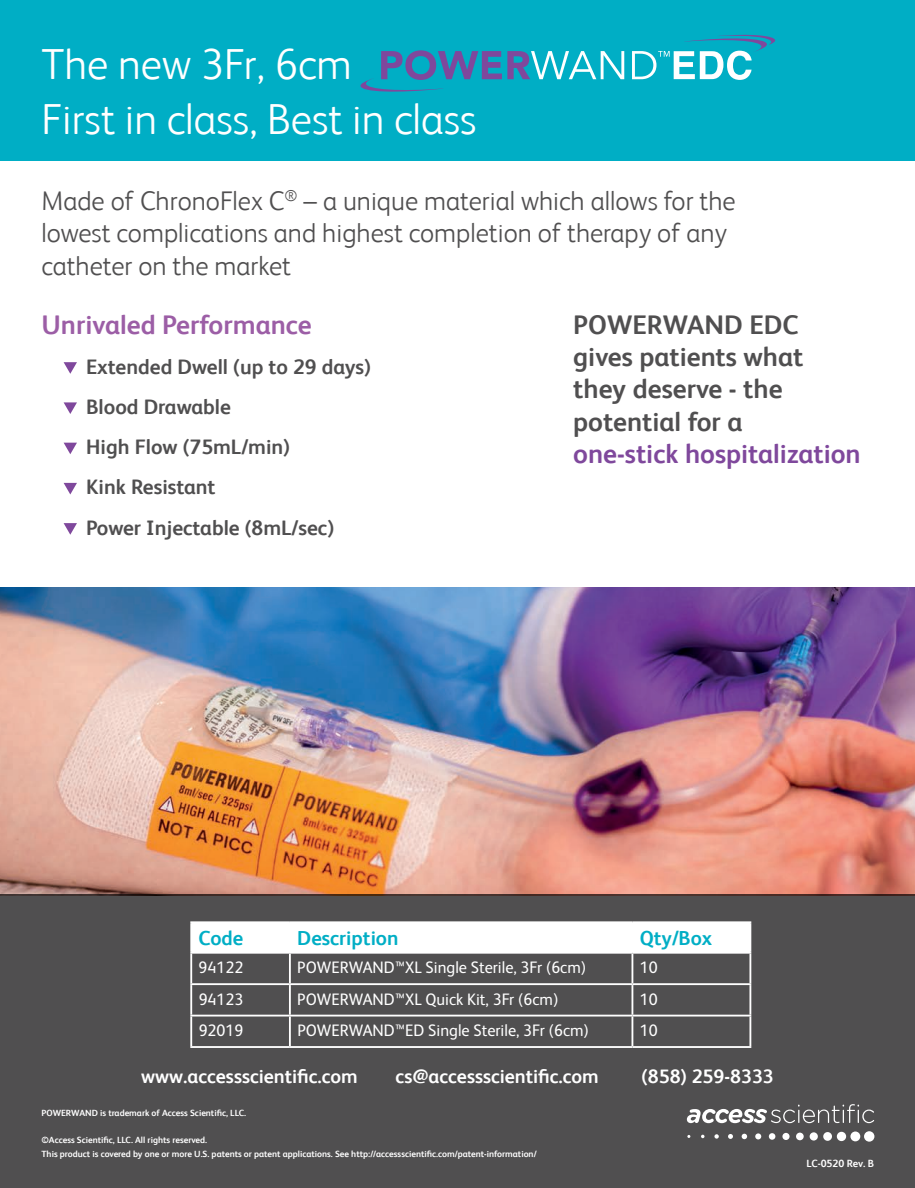
<style>
.page{position:relative;width:915px;height:1188px;background:#fff}
.page>*{position:absolute;margin:0;border:0;box-sizing:border-box;transform-origin:0 0}
.t1{font:300 43.5px/55.5px "FS Albert";color:#fff}
.t2{font:300 27px/32.4px "FS Albert";color:#504f50}
.t3{font:700 27px/32.4px "FS Albert";color:#504f50}
.t4{font:700 27px "FS Albert";color:#7f489c}
.t5{font:700 27px "FS Albert";color:#9c5ea6}
.t6{font:700 21px/40.2px "FS Albert";color:#504f50}
.t7{font:700 20.25px "FS Albert";color:#00aec5}
.t8{font:700 19.5px "FS Albert";color:#fff}
.t9{font:16.65px "FS Albert Alt";color:#fff}
.t10{font:700 10.5px "FS Albert";letter-spacing:-.005em;color:#fff}
.t11{font:700 9px/13.5px "FS Albert";color:#fff}
</style>
<div class="page">
<div style="left:0;top:0;width:914px;height:894px;background:#00aec5"></div>
<img style="left:0;top:587px;width:914px;height:307px">
<div style="left:0;top:894px;width:914px;height:294px;background:#504f50"></div>
<div style="left:863px;top:1131px;width:11px;height:10px;background:#fff;border-radius:50%"></div>
<div style="left:850px;top:1131px;width:10px;height:10px;background:#fff;border-radius:50%"></div>
<div style="left:836px;top:1132px;width:10px;height:9px;background:#fff;border-radius:50%"></div>
<div style="left:823px;top:1132px;width:8px;height:9px;background:#fff;border-radius:50%"></div>
<div style="left:809px;top:1132px;width:8px;height:8px;background:#fff;border-radius:50%"></div>
<div style="left:796px;top:1132px;width:7px;height:8px;background:#fff;border-radius:50%"></div>
<div style="left:782px;top:1133px;width:7px;height:7px;background:#fff;border-radius:50%"></div>
<div style="left:768px;top:1133px;width:7px;height:7px;background:#fff;border-radius:50%"></div>
<svg style="left:755px;top:1133px;width:6px;height:6px"></svg>
<svg style="left:741px;top:1133px;width:6px;height:6px"></svg>
<svg style="left:728px;top:1134px;width:5px;height:5px"></svg>
<svg style="left:714px;top:1134px;width:4px;height:4px"></svg>
<svg style="left:686px;top:1104px;width:188px;height:19px"></svg>
<div style="left:192px;top:923px;width:557px;height:29px;background:#fff"></div>
<hr style="left:190px;top:921px;width:100px;height:2px;background:#fff">
<hr style="left:190px;top:923px;width:2px;height:29px;background:#fff">
<hr style="left:190px;top:952px;width:100px;height:1px;background:#fff">
<hr style="left:190px;top:953px;width:2px;height:30px;background:#fff">
<hr style="left:190px;top:983px;width:100px;height:2px;background:#fff">
<hr style="left:190px;top:985px;width:2px;height:29px;background:#fff">
<hr style="left:190px;top:1014px;width:100px;height:2px;background:#fff">
<hr style="left:190px;top:1016px;width:2px;height:30px;background:#fff">
<hr style="left:190px;top:1046px;width:100px;height:2px;background:#fff">
<hr style="left:290px;top:921px;width:342px;height:2px;background:#fff">
<hr style="left:289px;top:923px;width:2px;height:29px;background:#fff">
<hr style="left:632px;top:921px;width:119px;height:2px;background:#fff">
<hr style="left:631px;top:923px;width:2px;height:29px;background:#fff">
<hr style="left:749px;top:923px;width:2px;height:29px;background:#fff">
<hr style="left:290px;top:952px;width:342px;height:1px;background:#fff">
<hr style="left:289px;top:953px;width:2px;height:30px;background:#fff">
<hr style="left:632px;top:952px;width:119px;height:1px;background:#fff">
<hr style="left:631px;top:953px;width:2px;height:30px;background:#fff">
<hr style="left:749px;top:953px;width:2px;height:30px;background:#fff">
<hr style="left:290px;top:983px;width:342px;height:2px;background:#fff">
<hr style="left:289px;top:985px;width:2px;height:29px;background:#fff">
<hr style="left:632px;top:983px;width:119px;height:2px;background:#fff">
<hr style="left:631px;top:985px;width:2px;height:29px;background:#fff">
<hr style="left:749px;top:985px;width:2px;height:29px;background:#fff">
<hr style="left:290px;top:1014px;width:342px;height:2px;background:#fff">
<hr style="left:289px;top:1016px;width:2px;height:30px;background:#fff">
<hr style="left:632px;top:1014px;width:119px;height:2px;background:#fff">
<hr style="left:631px;top:1016px;width:2px;height:30px;background:#fff">
<hr style="left:749px;top:1016px;width:2px;height:30px;background:#fff">
<hr style="left:290px;top:1046px;width:342px;height:2px;background:#fff">
<hr style="left:632px;top:1046px;width:119px;height:2px;background:#fff">
<div style="left:0;top:161px;width:914px;height:426px;background:#fff"></div>
<svg style="left:64px;top:362px;width:13px;height:12px"></svg>
<svg style="left:64px;top:402px;width:13px;height:12px"></svg>
<svg style="left:64px;top:443px;width:13px;height:11px"></svg>
<svg style="left:64px;top:483px;width:13px;height:11px"></svg>
<svg style="left:64px;top:523px;width:13px;height:12px"></svg>
<svg style="left:360px;top:50px;width:264px;height:42px"></svg>
<svg style="left:632px;top:34px;width:143px;height:46px"></svg>
<h1 class="t1" style="left:41px;top:36px;width:436px">The new 3Fr, 6cm<br>First in class, Best in class</h1>
<h2 class="t2" style="left:41px;top:184px;width:695px">Made of ChronoFlex C<sup>®</sup> – a unique material which allows for the lowest complications and highest completion of therapy of any catheter on the market</h2>
<h2 class="t5" style="left:41px;top:309px;width:272px">Unrivaled Performance</h2>
<h3 class="t6" style="left:86px;top:346px;width:286px">Extended Dwell (up to 29 days)<br>Blood Drawable<br>High Flow (75mL/min)<br>Kink Resistant<br>Power Injectable (8mL/sec)</h3>
<h2 class="t3" style="left:573px;top:308px;width:232px">POWERWAND EDC gives patients what they deserve - the potential for a</h2>
<h2 class="t4" style="left:573px;top:438px;width:289px">one-stick hospitalization</h2>
<h3 class="t7" style="left:199px;top:926px;width:46px">Code</h3>
<h3 class="t7" style="left:297px;top:926px;width:103px">Description</h3>
<h3 class="t7" style="left:639px;top:926px;width:74px">Qty/Box</h3>
<h3 class="t9" style="left:199px;top:958px;width:46px">94122</h3>
<h3 class="t9" style="left:297px;top:958px;width:290px">POWERWAND™XL Single Sterile, 3Fr (6cm)</h3>
<h3 class="t9" style="left:639px;top:958px;width:19px">10</h3>
<h3 class="t9" style="left:199px;top:989px;width:46px">94123</h3>
<h3 class="t9" style="left:297px;top:989px;width:262px">POWERWAND™XL Quick Kit, 3Fr (6cm)</h3>
<h3 class="t9" style="left:639px;top:989px;width:19px">10</h3>
<h3 class="t9" style="left:199px;top:1021px;width:46px">92019</h3>
<h3 class="t9" style="left:297px;top:1021px;width:293px">POWERWAND™ED Single Sterile, 3Fr (6cm)</h3>
<h3 class="t9" style="left:639px;top:1021px;width:19px">10</h3>
<h3 class="t8" style="left:141px;top:1065px;width:218px">www.accessscientific.com</h3>
<h3 class="t8" style="left:395px;top:1065px;width:205px">cs@accessscientific.com</h3>
<h3 class="t8" style="left:641px;top:1065px;width:134px">(858) 259-8333</h3>
<p class="t11" style="left:41px;top:1106px;width:206px">POWERWAND is trademark of Access Scientific, LLC.</p>
<p class="t11" style="left:41px;top:1133px;width:496px">©Access Scientific, LLC. All rights reserved.<br>This product is covered by one or more U.S. patents or patent applications. See http://accessscientific.com/patent-information/</p>
<p class="t10" style="left:806px;top:1157px;width:69px">LC-0520 Rev. B</p>
</div>
